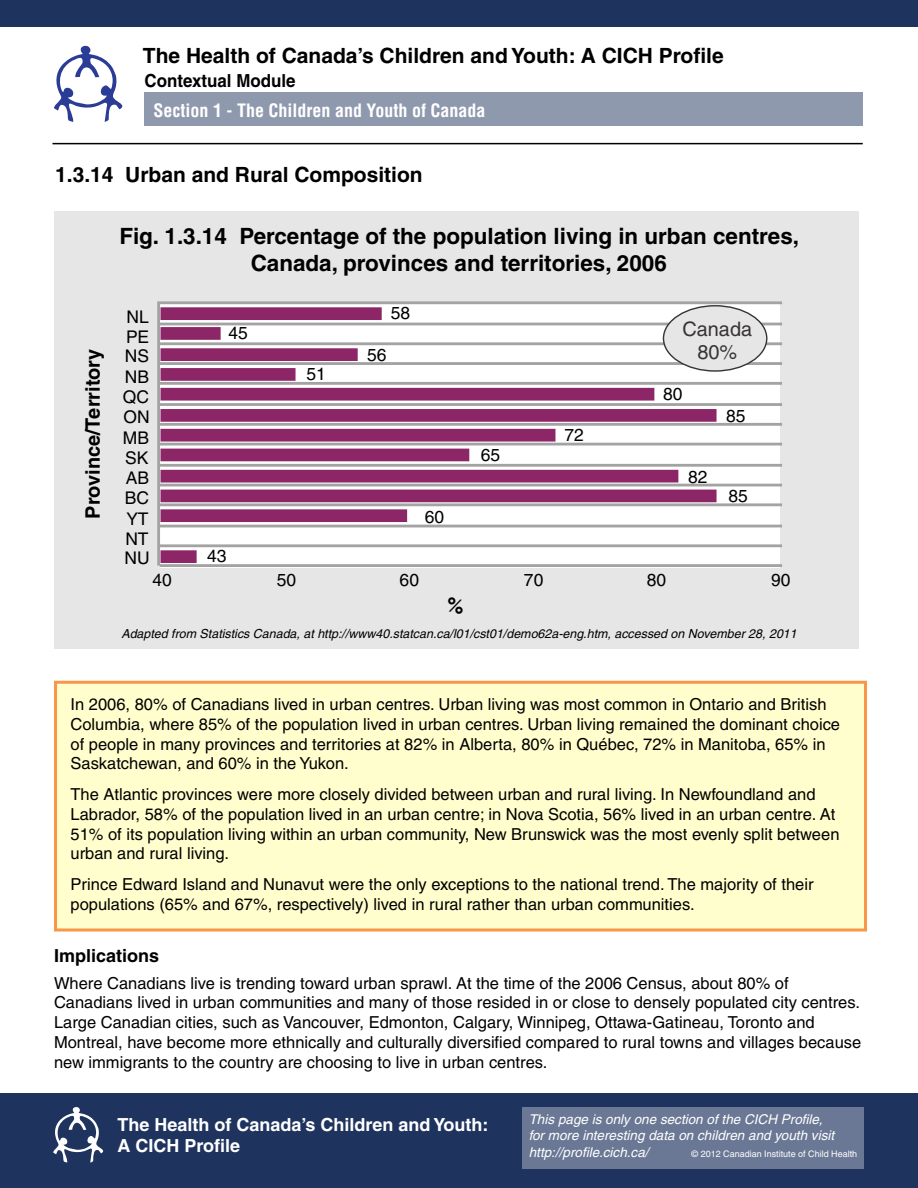
<style>
.page{position:relative;width:918px;height:1188px;background:#fff}
.page>*{position:absolute;margin:0;border:0;box-sizing:border-box;transform-origin:0 0}
.t1{font:700 22.5px/26.7px "Helvetica";color:#000;text-align:center}
.t2{font:700 21px "Helvetica";color:#000}
.t3{font:700 19.95px "Helvetica";color:#000}
.t4{font:19.95px/23.1px "Helvetica";color:#383336;text-align:center}
.t5{font:700 18px/21.6px "Helvetica";color:#fff}
.t6{font:700 condensed 18px "Helvetica";color:#fff}
.t7{font:700 18px "Helvetica";color:#000;scale:.94 1}
.t8{font:700 18px "Helvetica";color:#000}
.t9{font:17.4px/20.1px "Helvetica";color:#000;text-align:justify}
.t10{font:16.5px/19.8px "Helvetica";color:#000}
.t11{font:italic 13.5px/16.2px "Helvetica";color:#fff}
.t12{font:italic 12.45px "Helvetica";color:#000}
.t13{font:9px "Helvetica";color:#fff}
</style>
<div class="page">
<div style="left:0;top:1093px;width:918px;height:95px;background:#1e335e"></div>
<svg style="left:53px;top:1107px;width:50px;height:56px"></svg>
<svg style="left:54px;top:46px;width:68px;height:76px"></svg>
<div style="left:522px;top:1107px;width:342px;height:62px;background:#6b7895"></div>
<hr style="left:52px;top:143px;width:811px;height:1px;background:#000">
<div style="left:0;top:0;width:918px;height:27px;background:#1e335e"></div>
<div style="left:145px;top:92px;width:718px;height:34px;background:#8f99ae"></div>
<div style="left:54px;top:211px;width:805px;height:438px;background:#e6e6e6"></div>
<div style="left:160px;top:304px;width:620px;height:264px;background:#fff"></div>
<hr style="left:160px;top:323px;width:622px;height:2px;background:#a3a3a3">
<div style="left:160px;top:342px;width:622px;height:3px;background:#a3a3a3;border:1px solid #a3a3a3"></div>
<div style="left:160px;top:362px;width:622px;height:3px;background:#a3a3a3;border:1px solid #a3a3a3"></div>
<div style="left:160px;top:382px;width:622px;height:3px;background:#a3a3a3;border:1px solid #a3a3a3"></div>
<hr style="left:160px;top:403px;width:622px;height:3px;background:#a3a3a3">
<div style="left:160px;top:423px;width:622px;height:3px;background:#a3a3a3;border:1px solid #a3a3a3"></div>
<div style="left:160px;top:443px;width:622px;height:3px;background:#a3a3a3;border:1px solid #a3a3a3"></div>
<div style="left:160px;top:464px;width:622px;height:3px;background:#a3a3a3;border:1px solid #a3a3a3"></div>
<hr style="left:160px;top:484px;width:622px;height:2px;background:#a3a3a3">
<div style="left:160px;top:503px;width:622px;height:3px;background:#a3a3a3;border:1px solid #a3a3a3"></div>
<hr style="left:160px;top:525px;width:622px;height:2px;background:#a3a3a3">
<div style="left:160px;top:544px;width:622px;height:3px;background:#a3a3a3;border:1px solid #a3a3a3"></div>
<div style="left:160px;top:564px;width:622px;height:3px;background:#a3a3a3;border:1px solid #a3a3a3"></div>
<svg style="left:160px;top:307px;width:557px;height:256px"></svg>
<div style="left:160px;top:301px;width:622px;height:3px;border:1px solid #a3a3a3"></div>
<div style="left:157px;top:301px;width:3px;height:265px;border:1px solid #a3a3a3"></div>
<div style="left:663px;top:306px;width:104px;height:65px;background:#e6e6e6;border-radius:50%"></div>
<div style="left:663px;top:305px;width:104px;height:67px;border:1px solid #383336;border-radius:50%"></div>
<div style="left:56px;top:682px;width:810px;height:248px;background:#fffecc"></div>
<div style="left:54px;top:681px;width:813px;height:251px;border:3px solid #f89747"></div>
<p class="t2" style="left:143px;top:43px;width:582px">The Health of Canada’s Children and Youth: A CICH Profile</p>
<p class="t7" style="left:145px;top:70px;width:162px">Contextual Module</p>
<p class="t6" style="left:154px;top:99px;width:334px">Section 1 - The Children and Youth of Canada</p>
<p class="t2" style="left:55px;top:162px;width:369px">1.3.14 Urban and Rural Composition</p>
<p class="t3" style="left:81px;top:519px;width:171px;rotate:-90deg">Province/Territory</p>
<h1 class="t1" style="left:119px;top:223px;width:681px">Fig. 1.3.14 Percentage of the population living in urban centres,<br>Canada, provinces and territories, 2006</h1>
<p class="t9" style="left:391px;top:303px;width:21px">58</p>
<p class="t9" style="left:123px;top:307px;width:28px">NL PE NS NB QC ON MB SK AB BC YT NT NU</p>
<p class="t4" style="left:682px;top:318px;width:71px">Canada<br>80%</p>
<p class="t9" style="left:229px;top:323px;width:21px">45</p>
<p class="t9" style="left:367px;top:345px;width:21px">56</p>
<p class="t9" style="left:307px;top:364px;width:21px">51</p>
<p class="t9" style="left:663px;top:383px;width:21px">80</p>
<p class="t9" style="left:726px;top:406px;width:21px">85</p>
<p class="t9" style="left:564px;top:424px;width:21px">72</p>
<p class="t9" style="left:481px;top:445px;width:21px">65</p>
<p class="t9" style="left:688px;top:466px;width:21px">82</p>
<p class="t9" style="left:729px;top:486px;width:21px">85</p>
<p class="t9" style="left:425px;top:506px;width:21px">60</p>
<p class="t9" style="left:207px;top:546px;width:21px">43</p>
<p class="t9" style="left:152px;top:570px;width:21px">40</p>
<p class="t9" style="left:277px;top:570px;width:21px">50</p>
<p class="t9" style="left:400px;top:570px;width:21px">60</p>
<p class="t9" style="left:524px;top:570px;width:21px">70</p>
<p class="t9" style="left:647px;top:570px;width:21px">80</p>
<p class="t9" style="left:771px;top:570px;width:21px">90</p>
<p class="t12" style="left:121px;top:626px;width:680px">Adapted from Statistics Canada,athttp://www40.statcan.ca/l01/cst01/demo62a-eng.htm,accessed on November28,2011</p>
<p class="t10" style="left:71px;top:694px;width:771px">In 2006, 80% of Canadians lived in urban centres. Urban living was most common in Ontario and British Columbia, where 85% of the population lived in urban centres. Urban living remained the dominant choice of people in many provinces and territories at 82% in Alberta, 80% in Québec, 72% in Manitoba, 65% in Saskatchewan, and 60% in the Yukon.</p>
<p class="t10" style="left:71px;top:784px;width:770px">The Atlantic provinces were more closely divided between urban and rural living. In Newfoundland and Labrador, 58% of the population lived in an urban centre; in Nova Scotia, 56% lived in an urban centre. At 51% of its population living within an urban community, New Brunswick was the most evenly split between urban and rural living.</p>
<p class="t10" style="left:71px;top:874px;width:745px">Prince Edward Island and Nunavut were the only exceptions to the national trend. The majority of their populations (65% and 67%, respectively) lived in rural rather than urban communities.</p>
<p class="t8" style="left:54px;top:945px;width:107px">Implications</p>
<p class="t10" style="left:54px;top:973px;width:809px">Where Canadians live is trending toward urban sprawl. At the time of the 2006 Census, about 80% of Canadians lived in urban communities and many of those resided in or close to densely populated city centres.<br>Large Canadian cities, such as Vancouver, Edmonton, Calgary, Winnipeg, Ottawa-Gatineau, Toronto and Montreal, have become more ethnically and culturally diversified compared to rural towns and villages because new immigrants to the country are choosing to live in urban centres.</p>
<p class="t5" style="left:118px;top:1113px;width:373px">The Health of Canada’s Children and Youth:<br>A CICH Profile</p>
<p class="t11" style="left:529px;top:1111px;width:307px">This page is only one section of the CICH Profile, for more interesting data on children and youth visit http://profile.cich.ca/</p>
<p class="t13" style="left:692px;top:1149px;width:167px">© 2012 Canadian Institute of Child Health</p>
</div>
